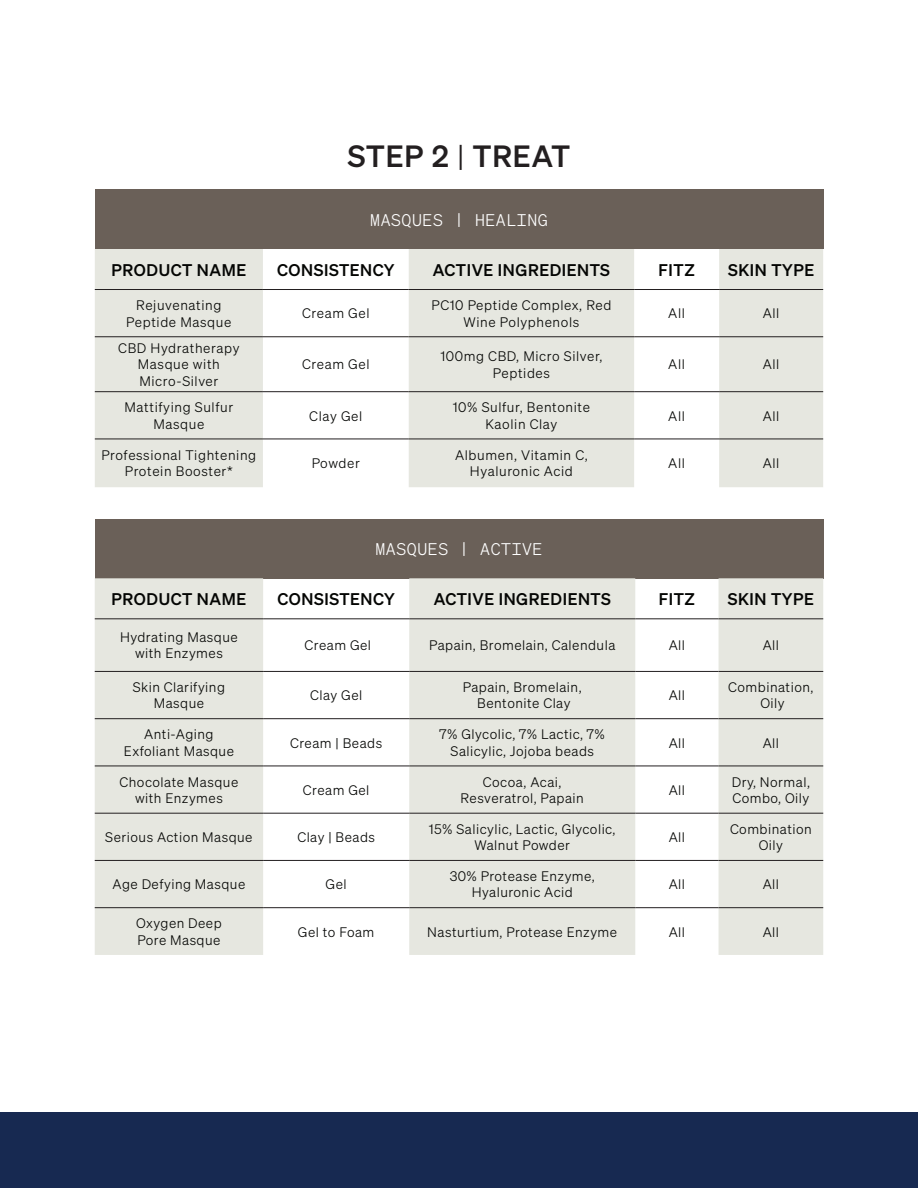
<style>
.page{position:relative;width:918px;height:1188px;background:#fff}
.page>*{position:absolute;margin:0;border:0;box-sizing:border-box;transform-origin:0 0}
.t1{font:30px "Sohne Kraftig";letter-spacing:.035em;color:#231f20}
.t2{font:16.5px "Sohne Kraftig";letter-spacing:.035em;color:#040503}
.t3{font:16.5px "Sohne Mono Leicht";letter-spacing:.035em;color:#fff}
.t4{font:13.5px/16.2px "Sohne Leicht";letter-spacing:.035em;color:#040503;text-align:center}
.s1{font-family:"Sohne Leicht"}
</style>
<div class="page">
<div style="left:0;top:1113px;width:918px;height:75px;background:#172951"></div>
<div style="left:95px;top:190px;width:728px;height:59px;background:#6a6058"></div>
<svg style="left:95px;top:249px;width:728px;height:238px;fill:#e6e7e0"></svg>
<hr style="left:95px;top:336px;width:168px;height:1px;background:#231f20">
<hr style="left:263px;top:336px;width:146px;height:1px;background:#231f20">
<hr style="left:409px;top:336px;width:225px;height:1px;background:#231f20">
<hr style="left:634px;top:336px;width:85px;height:1px;background:#231f20">
<hr style="left:719px;top:336px;width:104px;height:1px;background:#231f20">
<hr style="left:95px;top:391px;width:168px;height:1px;background:#231f20">
<hr style="left:263px;top:391px;width:146px;height:1px;background:#231f20">
<hr style="left:409px;top:391px;width:225px;height:1px;background:#231f20">
<hr style="left:634px;top:391px;width:85px;height:1px;background:#231f20">
<hr style="left:719px;top:391px;width:104px;height:1px;background:#231f20">
<hr style="left:95px;top:439px;width:168px;height:1px;background:#231f20">
<hr style="left:263px;top:439px;width:146px;height:1px;background:#231f20">
<hr style="left:409px;top:439px;width:225px;height:1px;background:#231f20">
<hr style="left:634px;top:439px;width:85px;height:1px;background:#231f20">
<hr style="left:719px;top:439px;width:104px;height:1px;background:#231f20">
<hr style="left:95px;top:289px;width:168px;height:1px;background:#231f20">
<hr style="left:263px;top:289px;width:146px;height:1px;background:#231f20">
<hr style="left:409px;top:289px;width:225px;height:1px;background:#231f20">
<hr style="left:634px;top:289px;width:85px;height:1px;background:#231f20">
<hr style="left:719px;top:289px;width:104px;height:1px;background:#231f20">
<div style="left:95px;top:519px;width:728px;height:59px;background:#6a6058"></div>
<svg style="left:95px;top:578px;width:728px;height:377px;fill:#e6e7e0"></svg>
<hr style="left:95px;top:671px;width:168px;height:1px;background:#231f20">
<hr style="left:263px;top:671px;width:146px;height:1px;background:#231f20">
<hr style="left:409px;top:671px;width:226px;height:1px;background:#231f20">
<hr style="left:635px;top:671px;width:84px;height:1px;background:#231f20">
<hr style="left:719px;top:671px;width:104px;height:1px;background:#231f20">
<hr style="left:95px;top:718px;width:168px;height:1px;background:#231f20">
<hr style="left:263px;top:718px;width:146px;height:1px;background:#231f20">
<hr style="left:409px;top:718px;width:226px;height:1px;background:#231f20">
<hr style="left:635px;top:718px;width:84px;height:1px;background:#231f20">
<hr style="left:719px;top:718px;width:104px;height:1px;background:#231f20">
<hr style="left:95px;top:766px;width:168px;height:1px;background:#231f20">
<hr style="left:263px;top:766px;width:146px;height:1px;background:#231f20">
<hr style="left:409px;top:766px;width:226px;height:1px;background:#231f20">
<hr style="left:635px;top:766px;width:84px;height:1px;background:#231f20">
<hr style="left:719px;top:766px;width:104px;height:1px;background:#231f20">
<hr style="left:95px;top:813px;width:168px;height:1px;background:#231f20">
<hr style="left:263px;top:813px;width:146px;height:1px;background:#231f20">
<hr style="left:409px;top:813px;width:226px;height:1px;background:#231f20">
<hr style="left:635px;top:813px;width:84px;height:1px;background:#231f20">
<hr style="left:719px;top:813px;width:104px;height:1px;background:#231f20">
<hr style="left:95px;top:860px;width:168px;height:1px;background:#231f20">
<hr style="left:263px;top:860px;width:146px;height:1px;background:#231f20">
<hr style="left:409px;top:860px;width:226px;height:1px;background:#231f20">
<hr style="left:635px;top:860px;width:84px;height:1px;background:#231f20">
<hr style="left:719px;top:860px;width:104px;height:1px;background:#231f20">
<hr style="left:95px;top:907px;width:168px;height:1px;background:#231f20">
<hr style="left:263px;top:907px;width:146px;height:1px;background:#231f20">
<hr style="left:409px;top:907px;width:226px;height:1px;background:#231f20">
<hr style="left:635px;top:907px;width:84px;height:1px;background:#231f20">
<hr style="left:719px;top:907px;width:104px;height:1px;background:#231f20">
<hr style="left:95px;top:618px;width:168px;height:1px;background:#231f20">
<hr style="left:263px;top:618px;width:146px;height:1px;background:#231f20">
<hr style="left:409px;top:618px;width:226px;height:1px;background:#231f20">
<hr style="left:635px;top:618px;width:84px;height:1px;background:#231f20">
<hr style="left:719px;top:618px;width:104px;height:1px;background:#231f20">
<p class="t1" style="left:348px;top:138px;width:224px">STEP 2 <span class="s1">|</span> TREAT</p>
<p class="t3" style="left:370px;top:210px;width:179px">MASQUES | HEALING</p>
<p class="t2" style="left:112px;top:260px;width:136px">PRODUCT NAME</p>
<p class="t2" style="left:277px;top:260px;width:119px">CONSISTENCY</p>
<p class="t2" style="left:433px;top:260px;width:179px">ACTIVE INGREDIENTS</p>
<p class="t2" style="left:659px;top:260px;width:38px">FITZ</p>
<p class="t2" style="left:728px;top:260px;width:88px">SKIN TYPE</p>
<p class="t4" style="left:126px;top:297px;width:107px">Rejuvenating<br>Peptide Masque</p>
<p class="t4" style="left:302px;top:305px;width:69px">Cream Gel</p>
<p class="t4" style="left:431px;top:297px;width:182px">PC10 Peptide Complex, Red<br>Wine Polyphenols</p>
<p class="t4" style="left:668px;top:305px;width:18px">All</p>
<p class="t4" style="left:763px;top:305px;width:18px">All</p>
<p class="t4" style="left:118px;top:340px;width:123px">CBD Hydratherapy<br>Masque with<br>Micro-Silver</p>
<p class="t4" style="left:302px;top:356px;width:69px">Cream Gel</p>
<p class="t4" style="left:440px;top:348px;width:164px">100mg CBD, Micro Silver,<br>Peptides</p>
<p class="t4" style="left:668px;top:356px;width:18px">All</p>
<p class="t4" style="left:763px;top:356px;width:18px">All</p>
<p class="t4" style="left:125px;top:399px;width:110px">Mattifying Sulfur<br>Masque</p>
<p class="t4" style="left:309px;top:407px;width:55px">Clay Gel</p>
<p class="t4" style="left:101px;top:447px;width:156px">Professional Tightening<br>Protein Booster*</p>
<p class="t4" style="left:312px;top:455px;width:50px">Powder</p>
<p class="t4" style="left:453px;top:399px;width:139px">10% Sulfur, Bentonite</p>
<p class="t4" style="left:486px;top:416px;width:73px">Kaolin Clay</p>
<p class="t4" style="left:455px;top:447px;width:134px">Albumen, Vitamin C,</p>
<p class="t4" style="left:470px;top:463px;width:104px">Hyaluronic Acid</p>
<p class="t3" style="left:375px;top:539px;width:169px">MASQUES | ACTIVE</p>
<p class="t4" style="left:668px;top:407px;width:18px">All</p>
<p class="t4" style="left:763px;top:407px;width:18px">All</p>
<p class="t4" style="left:668px;top:455px;width:18px">All</p>
<p class="t4" style="left:763px;top:455px;width:18px">All</p>
<p class="t2" style="left:112px;top:589px;width:136px">PRODUCT NAME</p>
<p class="t2" style="left:277px;top:589px;width:119px">CONSISTENCY</p>
<p class="t2" style="left:434px;top:589px;width:179px">ACTIVE INGREDIENTS</p>
<p class="t2" style="left:659px;top:589px;width:38px">FITZ</p>
<p class="t2" style="left:728px;top:589px;width:88px">SKIN TYPE</p>
<p class="t4" style="left:120px;top:629px;width:119px">Hydrating Masque with Enzymes</p>
<p class="t4" style="left:305px;top:637px;width:68px">Cream Gel</p>
<p class="t4" style="left:429px;top:637px;width:188px">Papain, Bromelain, Calendula</p>
<p class="t4" style="left:669px;top:637px;width:18px">All</p>
<p class="t4" style="left:763px;top:637px;width:18px">All</p>
<p class="t4" style="left:133px;top:679px;width:94px">Skin Clarifying<br>Masque</p>
<p class="t4" style="left:310px;top:687px;width:54px">Clay Gel</p>
<p class="t4" style="left:728px;top:679px;width:87px">Combination,</p>
<p class="t4" style="left:760px;top:695px;width:26px">Oily</p>
<p class="t4" style="left:463px;top:679px;width:120px">Papain, Bromelain,</p>
<p class="t4" style="left:477px;top:695px;width:95px">Bentonite Clay</p>
<p class="t4" style="left:669px;top:687px;width:18px">All</p>
<p class="t4" style="left:124px;top:726px;width:112px">Anti-Aging<br>Exfoliant Masque</p>
<p class="t4" style="left:290px;top:734px;width:93px">Cream | Beads</p>
<p class="t4" style="left:440px;top:726px;width:167px">7% Glycolic, 7% Lactic, 7%<br>Salicylic, Jojoba beads</p>
<p class="t4" style="left:669px;top:734px;width:18px">All</p>
<p class="t4" style="left:763px;top:734px;width:18px">All</p>
<p class="t4" style="left:120px;top:774px;width:120px">Chocolate Masque with Enzymes</p>
<p class="t4" style="left:303px;top:782px;width:68px">Cream Gel</p>
<p class="t4" style="left:483px;top:774px;width:80px">Cocoa, Acai,</p>
<p class="t4" style="left:461px;top:790px;width:125px">Resveratrol, Papain</p>
<p class="t4" style="left:669px;top:782px;width:18px">All</p>
<p class="t4" style="left:732px;top:774px;width:80px;text-align:left">Dry, Normal,<br>Combo, Oily</p>
<p class="t4" style="left:105px;top:829px;width:149px">Serious Action Masque</p>
<p class="t4" style="left:297px;top:829px;width:79px">Clay | Beads</p>
<p class="t4" style="left:429px;top:821px;width:188px">15% Salicylic, Lactic, Glycolic,</p>
<p class="t4" style="left:474px;top:837px;width:97px">Walnut Powder</p>
<p class="t4" style="left:669px;top:829px;width:18px">All</p>
<p class="t4" style="left:730px;top:821px;width:83px">Combination</p>
<p class="t4" style="left:759px;top:837px;width:26px">Oily</p>
<p class="t4" style="left:113px;top:876px;width:134px">Age Defying Masque</p>
<p class="t4" style="left:326px;top:876px;width:23px">Gel</p>
<p class="t4" style="left:450px;top:868px;width:147px">30% Protease Enzyme,<br>Hyaluronic Acid</p>
<p class="t4" style="left:669px;top:876px;width:18px">All</p>
<p class="t4" style="left:763px;top:876px;width:18px">All</p>
<p class="t4" style="left:136px;top:915px;width:87px;text-align:left">Oxygen Deep<br>Pore Masque</p>
<p class="t4" style="left:298px;top:923px;width:78px">Gel to Foam</p>
<p class="t4" style="left:427px;top:923px;width:191px">Nasturtium, Protease Enzyme</p>
<p class="t4" style="left:669px;top:923px;width:18px">All</p>
<p class="t4" style="left:763px;top:923px;width:18px">All</p>
</div>
